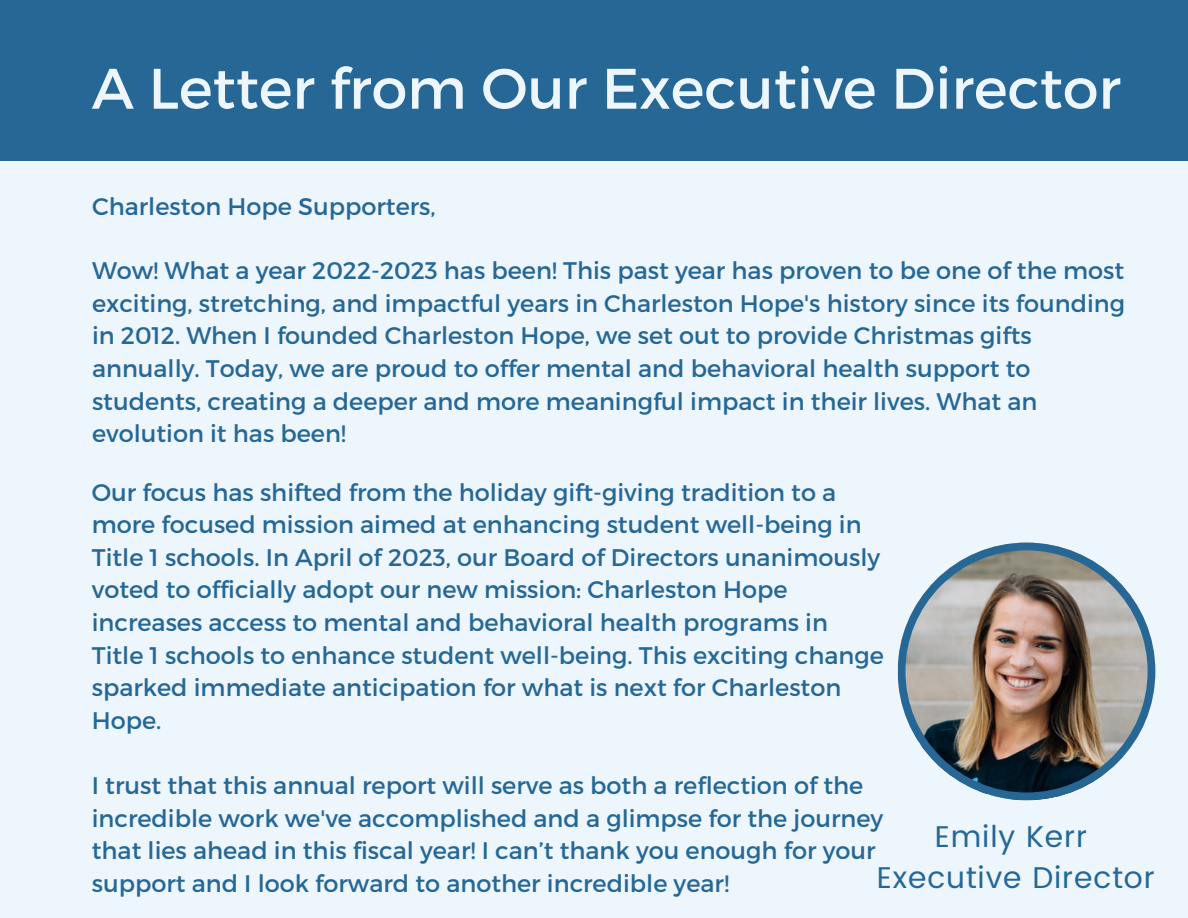
<style>
.page{position:relative;width:1188px;height:918px;background:#edf6fd}
.page>*{position:absolute;margin:0;border:0;box-sizing:border-box;transform-origin:0 0}
.t1{font:57px "Montserrat";color:#edf6fd}
.t2{font:30px/41.7px "Poppins";letter-spacing:.03em;color:#266796;text-align:center}
.t3{font:24px/32.7px "Montserrat";color:#266796}
</style>
<div class="page">
<div style="left:0;top:0;width:1188px;height:161px;background:#266796"></div>
<img style="left:898px;top:543px;width:257px;height:257px">
<p class="t1" style="left:92px;top:51px;width:1031px">A Letter from Our Executive Director</p>
<h1 class="t3" style="left:92px;top:189px;width:345px">Charleston Hope Supporters,</h1>
<p class="t3" style="left:92px;top:253px;width:1035px">Wow! What a year 2022-2023 has been! This past year has proven to be one of the most exciting, stretching, and impactful years in Charleston Hope's history since its founding in 2012. When I founded Charleston Hope, we set out to provide Christmas gifts annually. Today, we are proud to offer mental and behavioral health support to students, creating a deeper and more meaningful impact in their lives. What an evolution it has been!</p>
<p class="t3" style="left:92px;top:474px;width:794px">Our focus has shifted from the holiday gift-giving tradition to a more focused mission aimed at enhancing student well-being in Title 1 schools. In April of 2023, our Board of Directors unanimously voted to officially adopt our new mission: Charleston Hope increases access to mental and behavioral health programs in Title 1 schools to enhance student well-being. This exciting change sparked immediate anticipation for what is next for Charleston Hope.</p>
<h2 class="t3" style="left:92px;top:768px;width:793px">I trust that this annual report will serve as both a reflection of the incredible work we've accomplished and a glimpse for the journey that lies ahead in this fiscal year! I can’t thank you enough for your support and I look forward to another incredible year!</h2>
<p class="t2" style="left:877px;top:815px;width:279px">Emily Kerr<br>Executive Director</p>
</div>
